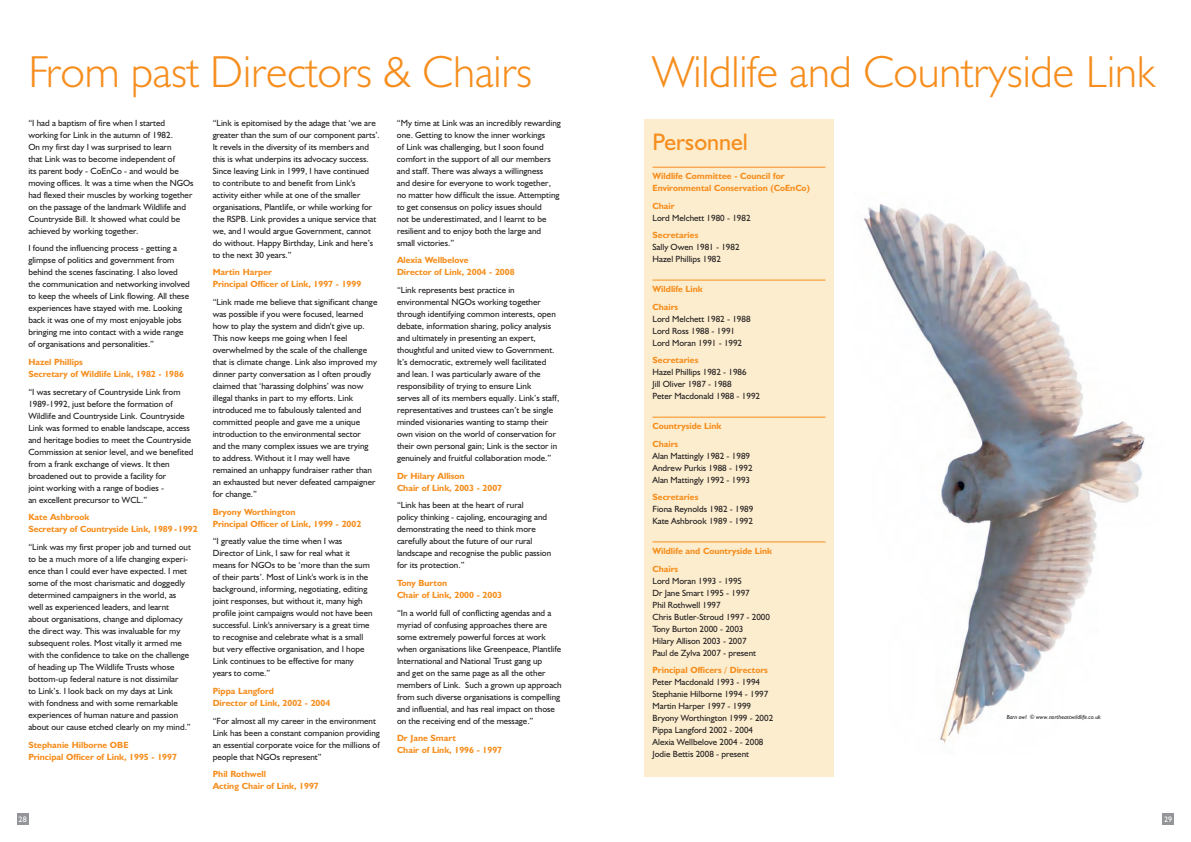
<style>
.page{position:relative;width:1191px;height:842px;background:#fff}
.page>*{position:absolute;margin:0;border:0;box-sizing:border-box;transform-origin:0 0}
.t1{font:300 45px "Humanist 521 BT";color:#f68e1e}
.t2{font:24px "Humanist 521 BT";color:#f68e1e}
.t3{font:9px/12px "Humanist 521 BT";color:#231f20}
.t4{font:700 9px/12px "Humanist 521 BT";color:#f68e1e}
.t5{font:8px "Humanist 521 BT";color:#fff}
.t6{font:italic 6px "Humanist 521 BT";color:#231f20}
</style>
<div class="page">
<div style="left:644px;top:120px;width:190px;height:657px;background:#fcedce"></div>
<img style="left:864px;top:204px;width:281px;height:540px">
<hr style="left:652px;top:280px;width:173px;height:1px;background:#f68e1e">
<hr style="left:652px;top:167px;width:173px;height:1px;background:#f68e1e">
<hr style="left:652px;top:417px;width:173px;height:1px;background:#f68e1e">
<hr style="left:652px;top:542px;width:173px;height:1px;background:#f68e1e">
<div style="left:17px;top:814px;width:11px;height:11px;background:#939598"></div>
<div style="left:1162px;top:814px;width:12px;height:11px;background:#939598"></div>
<h1 class="t1" style="left:28px;top:44px;width:505px">From past Directors &amp; Chairs</h1>
<h1 class="t1" style="left:652px;top:44px;width:504px">Wildlife and Countryside Link</h1>
<p class="t3" style="left:28px;top:116px;width:167px">“I had a baptism of fire when I started working for Link in the autumn of 1982.<br>On my first day I was surprised to learn<br>that Link was to become independent of<br>its parent body - CoEnCo - and would be moving offices. It was a time when the NGOs had flexed their muscles by working together on the passage of the landmark Wildlife and Countryside Bill. It showed what could be achieved by working together.</p>
<p class="t3" style="left:28px;top:242px;width:163px">I found the influencing process - getting a glimpse of politics and government from behind the scenes fascinating. I also loved the communication and networking involved to keep the wheels of Link flowing. All these experiences have stayed with me. Looking back it was one of my most enjoyable jobs bringing me into contact with a wide range of organisations and personalities.”</p>
<p class="t4" style="left:28px;top:357px;width:157px">Hazel Phillips<br>Secretary of Wildlife Link, 1982 - 1986</p>
<p class="t3" style="left:28px;top:385px;width:167px">“I was secretary of Countryside Link from 1989-1992, just before the formation of Wildlife and Countryside Link. Countryside Link was formed to enable landscape, access and heritage bodies to meet the Countryside Commission at senior level, and we benefited from a frank exchange of views. It then broadened out to provide a facility for<br>joint working with a range of bodies -<br>an excellent precursor to WCL.”</p>
<p class="t4" style="left:28px;top:512px;width:171px">Kate Ashbrook<br>Secretary of Countryside Link, 1989 -1992</p>
<p class="t3" style="left:28px;top:541px;width:164px">“Link was my first proper job and turned out to be a much more of a life changing experi&shy;ence than I could ever have expected. I met some of the most charismatic and doggedly determined campaigners in the world, as well as experienced leaders, and learnt about organisations, change and diplomacy the direct way. This was invaluable for my subsequent roles. Most vitally it armed me with the confidence to take on the challenge of heading up The Wildlife Trusts whose bottom-up federal nature is not dissimilar<br>to Link’s. I look back on my days at Link with fondness and with some remarkable experiences of human nature and passion about our cause etched clearly on my mind.”</p>
<p class="t4" style="left:28px;top:740px;width:150px">Stephanie Hilborne OBE<br>Principal Officer of Link, 1995 - 1997</p>
<p class="t3" style="left:213px;top:116px;width:168px">“Link is epitomised by the adage that ‘we are greater than the sum of our component parts’.<br>It revels in the diversity of its members and this is what underpins its advocacy success.<br>Since leaving Link in 1999, I have continued<br>to contribute to and benefit from Link's activity either while at one of the smaller organisations, Plantlife, or while working for the RSPB. Link provides a unique service that we, and I would argue Government, cannot do without. Happy Birthday, Link and here’s to the next 30 years.”</p>
<p class="t4" style="left:213px;top:267px;width:150px">Martin Harper<br>Principal Officer of Link, 1997 - 1999</p>
<p class="t3" style="left:213px;top:296px;width:166px">“Link made me believe that significant change was possible if you were focused, learned how to play the system and didn't give up.<br>This now keeps me going when I feel overwhelmed by the scale of the challenge that is climate change. Link also improved my dinner party conversation as I often proudly claimed that ‘harassing dolphins’ was now illegal thanks in part to my efforts. Link introduced me to fabulously talented and committed people and gave me a unique introduction to the environmental sector<br>and the many complex issues we are trying to address. Without it I may well have remained an unhappy fundraiser rather than an exhausted but never defeated campaigner for change.”</p>
<p class="t4" style="left:213px;top:507px;width:150px">Bryony Worthington<br>Principal Officer of Link, 1999 - 2002</p>
<p class="t3" style="left:213px;top:535px;width:161px">“I greatly value the time when I was Director of Link, I saw for real what it means for NGOs to be ‘more than the sum of their parts’. Most of Link's work is in the background, informing, negotiating, editing joint responses, but without it, many high profile joint campaigns would not have been successful. Link's anniversary is a great time to recognise and celebrate what is a small but very effective organisation, and I hope Link continues to be effective for many years to come.”</p>
<p class="t4" style="left:213px;top:686px;width:119px">Pippa Langford<br>Director of Link, 2002 - 2004</p>
<p class="t3" style="left:213px;top:714px;width:169px">“For almost all my career in the environment Link has been a constant companion providing an essential corporate voice for the millions of people that NGOs represent”</p>
<p class="t4" style="left:213px;top:769px;width:108px">Phil Rothwell<br>Acting Chair of Link, 1997</p>
<p class="t3" style="left:397px;top:116px;width:165px">“My time at Link was an incredibly rewarding one. Getting to know the inner workings<br>of Link was challenging, but I soon found comfort in the support of all our members and staff. There was always a willingness<br>and desire for everyone to work together, no matter how difficult the issue. Attempting to get consensus on policy issues should<br>not be underestimated, and I learnt to be resilient and to enjoy both the large and small victories.”</p>
<p class="t4" style="left:397px;top:255px;width:119px">Alexia Wellbelove<br>Director of Link, 2004 - 2008</p>
<p class="t3" style="left:397px;top:284px;width:164px">“Link represents best practice in environmental NGOs working together through identifying common interests, open debate, information sharing, policy analysis and ultimately in presenting an expert, thoughtful and united view to Government.<br>It’s democratic, extremely well facilitated and lean. I was particularly aware of the responsibility of trying to ensure Link<br>serves all of its members equally. Link’s staff, representatives and trustees can’t be single minded visionaries wanting to stamp their own vision on the world of conservation for their own personal gain; Link is the sector in genuinely and fruitful collaboration mode.”</p>
<p class="t4" style="left:397px;top:471px;width:107px">Dr Hilary Allison<br>Chair of Link, 2003 - 2007</p>
<p class="t3" style="left:397px;top:499px;width:156px">“Link has been at the heart of rural<br>policy thinking - cajoling, encouraging and demonstrating the need to think more carefully about the future of our rural landscape and recognise the public passion for its protection.”</p>
<p class="t4" style="left:397px;top:578px;width:107px">Tony Burton<br>Chair of Link, 2000 - 2003</p>
<p class="t3" style="left:397px;top:606px;width:166px">“In a world full of conflicting agendas and a myriad of confusing approaches there are some extremely powerful forces at work when organisations like Greenpeace, Plantlife International and National Trust gang up<br>and get on the same page as all the other members of Link. Such a grown up approach from such diverse organisations is compelling and influential, and has real impact on those on the receiving end of the message.”</p>
<p class="t4" style="left:397px;top:733px;width:107px">Dr Jane Smart<br>Chair of Link, 1996 - 1997</p>
<h2 class="t2" style="left:652px;top:127px;width:97px">Personnel</h2>
<p class="t4" style="left:652px;top:171px;width:159px">Wildlife Committee - Council for<br>Environmental Conservation (CoEnCo)</p>
<p class="t4" style="left:652px;top:201px;width:24px">Chair</p>
<p class="t3" style="left:652px;top:211px;width:100px">Lord Melchett 1980 - 1982</p>
<p class="t4" style="left:652px;top:230px;width:47px">Secretaries</p>
<p class="t3" style="left:652px;top:241px;width:89px">Sally Owen 1981 - 1982<br>Hazel Phillips 1982</p>
<p class="t4" style="left:652px;top:281px;width:52px;line-height:17.7px">Wildlife Link<br>Chairs</p>
<p class="t3" style="left:652px;top:312px;width:100px">Lord Melchett 1982 - 1988<br>Lord Ross 1988 - 1991<br>Lord Moran 1991 - 1992</p>
<p class="t4" style="left:652px;top:355px;width:47px">Secretaries</p>
<p class="t3" style="left:652px;top:366px;width:109px">Hazel Phillips 1982 - 1986<br>Jill Oliver 1987 - 1988<br>Peter Macdonald 1988 - 1992</p>
<p class="t4" style="left:652px;top:418px;width:70px;line-height:17.7px">Countryside Link<br>Chairs</p>
<p class="t3" style="left:652px;top:449px;width:102px">Alan Mattingly 1982 - 1989<br>Andrew Purkis 1988 - 1992<br>Alan Mattingly 1992 - 1993</p>
<p class="t4" style="left:652px;top:492px;width:47px">Secretaries</p>
<p class="t3" style="left:652px;top:503px;width:102px">Fiona Reynolds 1982 - 1989<br>Kate Ashbrook 1989 - 1992</p>
<p class="t4" style="left:652px;top:543px;width:121px;line-height:17.7px">Wildlife and Countryside Link<br>Chairs</p>
<p class="t3" style="left:652px;top:574px;width:119px">Lord Moran 1993 - 1995<br>Dr Jane Smart 1995 - 1997<br>Phil Rothwell 1997<br>Chris Butler-Stroud 1997 - 2000<br>Tony Burton 2000 - 2003<br>Hilary Allison 2003 - 2007<br>Paul de Zylva 2007 - present</p>
<p class="t4" style="left:652px;top:665px;width:117px">Principal Officers / Directors</p>
<p class="t3" style="left:652px;top:676px;width:122px">Peter Macdonald 1993 - 1994<br>Stephanie Hilborne 1994 - 1997<br>Martin Harper 1997 - 1999<br>Bryony Worthington 1999 - 2002<br>Pippa Langford 2002 - 2004<br>Alexia Wellbelove 2004 - 2008<br>Jodie Bettis 2008 - present</p>
<p class="t6" style="left:1006px;top:713px;width:96px">Barn owl © www.northeastwildlife.co.uk</p>
<p class="t5" style="left:19px;top:814px;width:10px">28</p>
<p class="t5" style="left:1164px;top:814px;width:10px">29</p>
</div>
